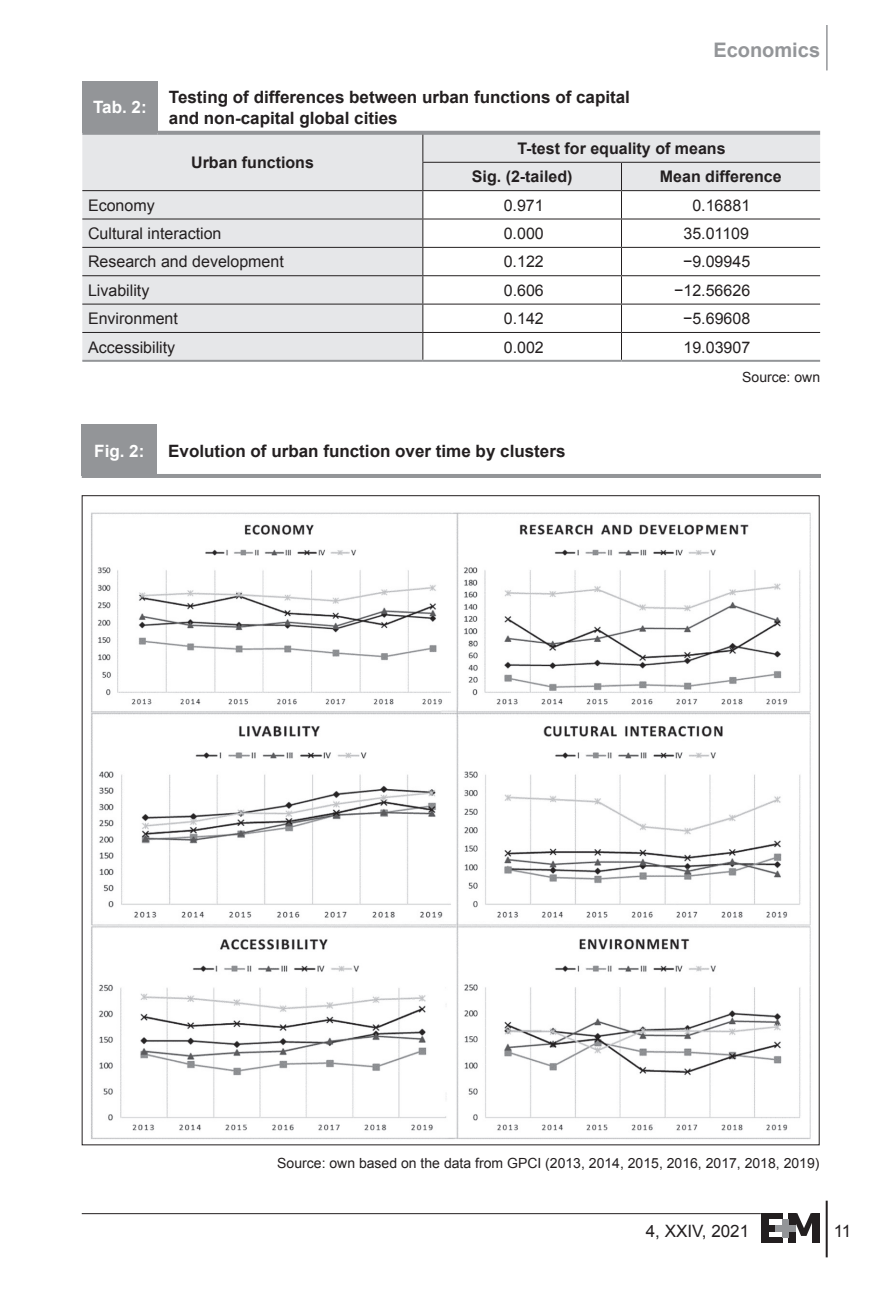
<style>
.page{position:relative;width:890px;height:1298px;background:#fff}
.page>*{position:absolute;margin:0;border:0;box-sizing:border-box;transform-origin:0 0}
.t1{font:700 20px "Arial";color:#939598}
.t2{font:700 17px/20.4px "Arial";color:#231f20}
.t3{font:17px "Arial";color:#231f20}
.t4{font:700 17px "Arial";color:#fff}
.t5{font:16px "Arial";color:#231f20}
.t6{font:700 16px/28.4px "Arial";color:#231f20}
.t7{font:14px "Arial";color:#231f20}
</style>
<div class="page">
<hr style="left:825px;top:1200px;width:2px;height:57px;background:#231f20">
<hr style="left:82px;top:1212px;width:678px;height:1px;background:#231f20">
<div style="left:760px;top:1212px;width:22px;height:6px;background:#231f20"></div>
<div style="left:760px;top:1236px;width:21px;height:6px;background:#231f20"></div>
<div style="left:760px;top:1224px;width:14px;height:6px;background:#231f20"></div>
<div style="left:760px;top:1212px;width:8px;height:30px;background:#231f20"></div>
<div style="left:788px;top:1212px;width:7px;height:30px;background:#231f20"></div>
<div style="left:811px;top:1212px;width:8px;height:30px;background:#231f20"></div>
<svg style="left:791px;top:1212px;width:24px;height:23px"></svg>
<div style="left:782px;top:1218px;width:6px;height:18px;background:#939598"></div>
<div style="left:774px;top:1224px;width:21px;height:6px;background:#939598"></div>
<hr style="left:825px;top:25px;width:1px;height:45px;background:#939598">
<svg style="left:82px;top:135px;width:737px;height:225px;fill:#e6e7e9"></svg>
<hr style="left:422px;top:162px;width:199px;height:1px;background:#231f20">
<hr style="left:621px;top:162px;width:198px;height:1px;background:#231f20">
<hr style="left:82px;top:190px;width:340px;height:1px;background:#231f20">
<hr style="left:422px;top:190px;width:199px;height:1px;background:#231f20">
<hr style="left:621px;top:190px;width:198px;height:1px;background:#231f20">
<hr style="left:82px;top:218px;width:340px;height:1px;background:#231f20">
<hr style="left:422px;top:218px;width:199px;height:1px;background:#231f20">
<hr style="left:621px;top:218px;width:198px;height:1px;background:#231f20">
<hr style="left:82px;top:247px;width:340px;height:1px;background:#231f20">
<hr style="left:422px;top:247px;width:199px;height:1px;background:#231f20">
<hr style="left:621px;top:247px;width:198px;height:1px;background:#231f20">
<hr style="left:82px;top:275px;width:340px;height:1px;background:#231f20">
<hr style="left:422px;top:275px;width:199px;height:1px;background:#231f20">
<hr style="left:621px;top:275px;width:198px;height:1px;background:#231f20">
<hr style="left:82px;top:303px;width:340px;height:1px;background:#231f20">
<hr style="left:422px;top:303px;width:199px;height:1px;background:#231f20">
<hr style="left:621px;top:303px;width:198px;height:1px;background:#231f20">
<hr style="left:82px;top:332px;width:340px;height:1px;background:#231f20">
<hr style="left:422px;top:332px;width:199px;height:1px;background:#231f20">
<svg style="left:422px;top:135px;width:1px;height:225px"></svg>
<hr style="left:621px;top:332px;width:198px;height:1px;background:#231f20">
<svg style="left:620px;top:163px;width:1px;height:197px"></svg>
<hr style="left:82px;top:360px;width:340px;height:2px;background:#939598">
<hr style="left:422px;top:360px;width:199px;height:2px;background:#939598">
<hr style="left:621px;top:360px;width:198px;height:2px;background:#939598">
<div style="left:82px;top:82px;width:75px;height:51px;background:#939598"></div>
<svg style="left:82px;top:133px;width:75px;height:2px"></svg>
<svg style="left:157px;top:131px;width:662px;height:4px;background:#97999c"></svg>
<div style="left:82px;top:425px;width:75px;height:51px;background:#939598"></div>
<hr style="left:82px;top:474px;width:75px;height:4px;background:#939598">
<hr style="left:157px;top:474px;width:663px;height:4px;background:#939598">
<img style="left:91px;top:512px;width:720px;height:627px">
<p class="t4" style="left:93px;top:96px;width:55px">Tab. 2:</p>
<p class="t2" style="left:169px;top:88px;width:462px">Testing of differences between urban functions of capital and non-capital global cities</p>
<p class="t1" style="left:713px;top:36px;width:108px">Economics</p>
<p class="t6" style="left:191px;top:149px;width:124px">Urban functions</p>
<p class="t6" style="left:471px;top:134px;width:255px;text-indent:45px">T-test for equality of means<br>Sig. (2-tailed)</p>
<p class="t6" style="left:659px;top:163px;width:123px">Mean difference</p>
<p class="t5" style="left:88px;top:194px;width:68px">Economy</p>
<p class="t5" style="left:503px;top:194px;width:42px">0.971</p>
<p class="t5" style="left:692px;top:194px;width:59px">0.16881</p>
<p class="t5" style="left:88px;top:223px;width:135px">Cultural interaction</p>
<p class="t5" style="left:503px;top:223px;width:42px">0.000</p>
<p class="t5" style="left:683px;top:223px;width:67px">35.01109</p>
<p class="t5" style="left:88px;top:251px;width:197px">Research and development</p>
<p class="t5" style="left:503px;top:251px;width:42px">0.122</p>
<p class="t5" style="left:682px;top:251px;width:69px">−9.09945</p>
<p class="t5" style="left:88px;top:279px;width:63px">Livability</p>
<p class="t5" style="left:503px;top:279px;width:42px">0.606</p>
<p class="t5" style="left:673px;top:279px;width:78px">−12.56626</p>
<p class="t5" style="left:88px;top:308px;width:91px">Environment</p>
<p class="t5" style="left:503px;top:308px;width:42px">0.142</p>
<p class="t5" style="left:682px;top:308px;width:69px">−5.69608</p>
<p class="t5" style="left:88px;top:336px;width:89px">Accessibility</p>
<p class="t5" style="left:503px;top:336px;width:42px">0.002</p>
<p class="t5" style="left:683px;top:336px;width:68px">19.03907</p>
<p class="t7" style="left:741px;top:368px;width:79px">Source: own</p>
<p class="t4" style="left:94px;top:439px;width:52px">Fig. 2:</p>
<p class="t2" style="left:168px;top:441px;width:398px">Evolution of urban function over time by clusters</p>
<p class="t7" style="left:277px;top:1153px;width:543px">Source: own based on the data from GPCI (2013, 2014, 2015, 2016, 2017, 2018, 2019)</p>
<p class="t3" style="left:645px;top:1219px;width:105px">4, XXIV, 2021</p>
<p class="t3" style="left:833px;top:1220px;width:19px">11</p>
</div>
